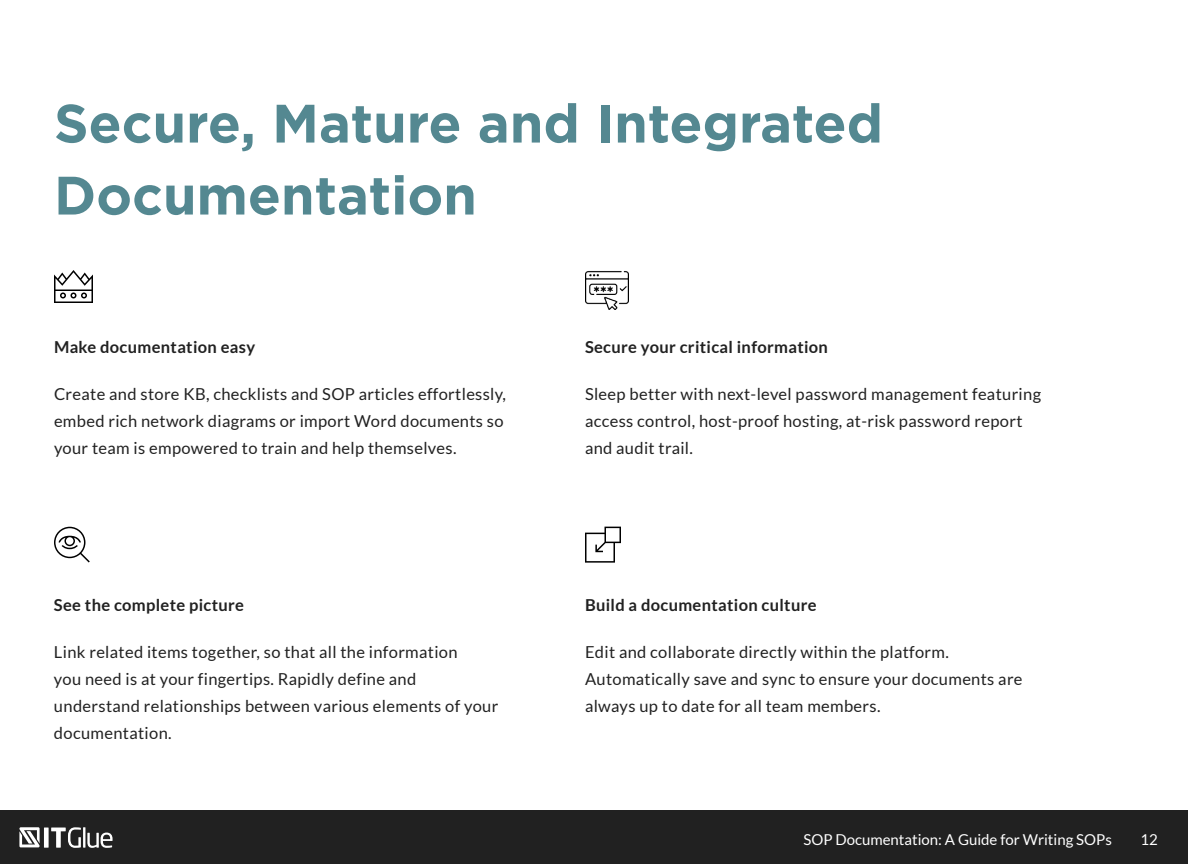
<style>
.page{position:relative;width:1188px;height:864px;background:#fff}
.page>*{position:absolute;margin:0;border:0;box-sizing:border-box;transform-origin:0 0}
.t1{font:700 54px/72px "Gotham";color:#548891}
.t2{font:16.5px/27px "Lato";letter-spacing:.02em;color:#212121}
.t3{font:700 16.5px "Lato";letter-spacing:.02em;color:#212121}
.t4{font:15px "Lato";color:#fff}
</style>
<div class="page">
<img style="left:585px;top:271px;width:43px;height:39px">
<svg style="left:585px;top:527px;width:36px;height:36px"></svg>
<svg style="left:54px;top:527px;width:36px;height:36px"></svg>
<svg style="left:54px;top:270px;width:39px;height:33px"></svg>
<div style="left:0;top:811px;width:1188px;height:53px;background:#212121"></div>
<div style="left:44px;top:828px;width:5px;height:20px;background:#fff"></div>
<svg style="left:51px;top:827px;width:30px;height:21px"></svg>
<hr style="left:83px;top:827px;width:2px;height:21px;background:#fff">
<svg style="left:87px;top:833px;width:26px;height:15px"></svg>
<svg style="left:19px;top:827px;width:21px;height:20px"></svg>
<h1 class="t1" style="left:54px;top:87px;width:831px">Secure, Mature and Integrated<br>Documentation</h1>
<p class="t3" style="left:54px;top:338px;width:203px">Make documentation easy</p>
<p class="t2" style="left:54px;top:381px;width:454px">Create and store KB, checklists and SOP articles effortlessly, embed rich network diagrams or import Word documents so your team is empowered to train and help themselves.</p>
<p class="t3" style="left:54px;top:596px;width:192px">See the complete picture</p>
<p class="t2" style="left:54px;top:639px;width:446px">Link related items together, so that all the information<br>you need is at your fingertips. Rapidly define and understand relationships between various elements of your documentation.</p>
<p class="t3" style="left:585px;top:338px;width:244px">Secure your critical information</p>
<p class="t2" style="left:585px;top:381px;width:458px">Sleep better with next-level password management featuring access control, host-proof hosting, at-risk password report and audit trail.</p>
<p class="t3" style="left:585px;top:596px;width:233px">Build a documentation culture</p>
<p class="t2" style="left:585px;top:639px;width:439px">Edit and collaborate directly within the platform.<br>Automatically save and sync to ensure your documents are always up to date for all team members.</p>
<p class="t4" style="left:804px;top:831px;width:310px">SOP Documentation: A Guide for Writing SOPs</p>
<p class="t4" style="left:1140px;top:831px;width:19px">12</p>
</div>
